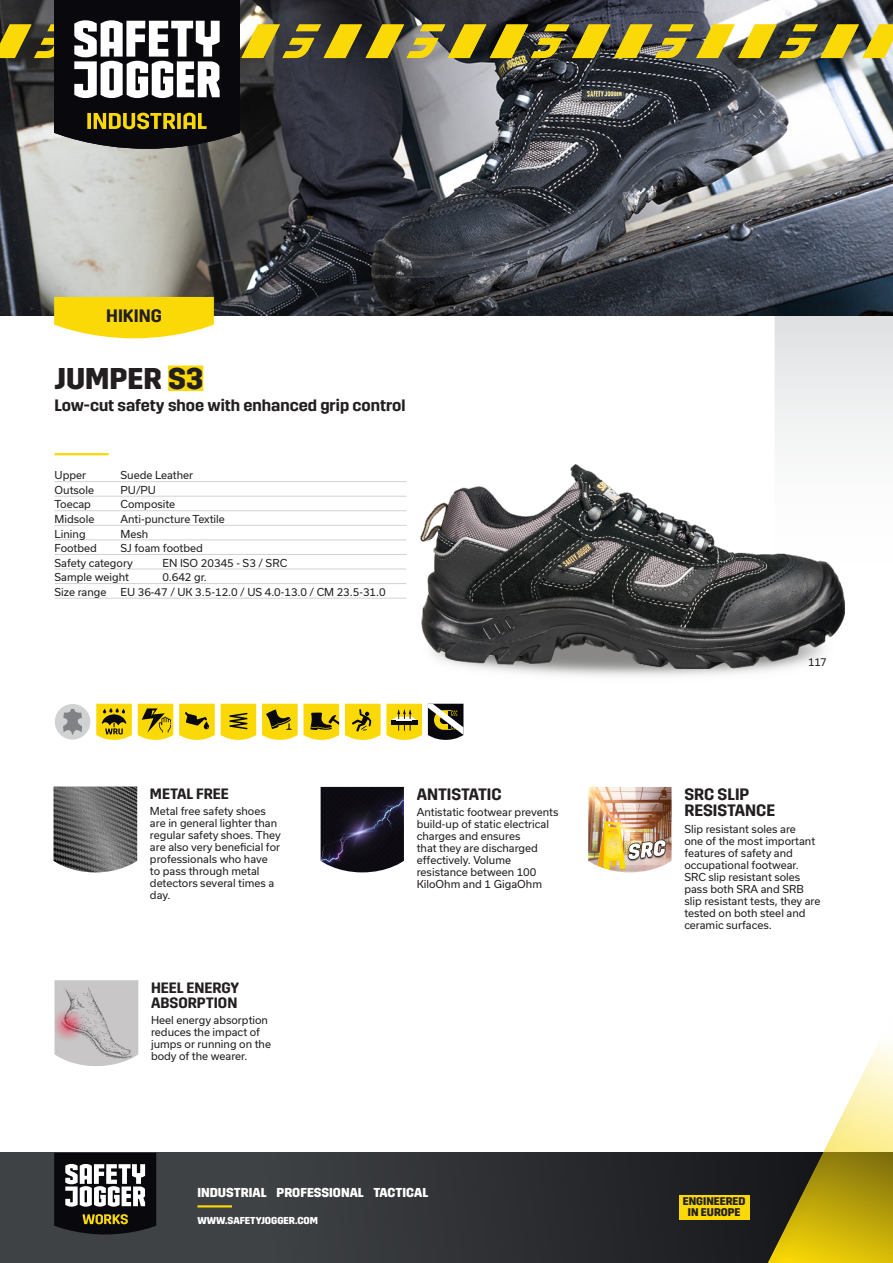
<style>
.page{position:relative;width:893px;height:1263px;background:#fff}
.page>*{position:absolute;margin:0;border:0;box-sizing:border-box;transform-origin:0 0}
.article_name_IND{font:700 30px "Trim";color:#231f20}
.category_tag{font:600 18px "Trim";color:#231f20}
.feature_text{font:600 16.5px/16.5px "Trim";color:#231f20}
.feature_title{font:600 15px/15px "Trim";color:#231f20}
.t1{font:700 12.9px "Trim";color:#fff}
.t2{font:700 11.1px/10.9px "Trim";color:#231f20;text-align:center}
.feature_text-2{font:10.5px/12px "Usual";color:#231f20}
.specifications{font:10.5px "Usual";color:#231f20}
.color{font:10.5px "Usual";color:#231f20}
.t3{font:700 10.05px "Trim";color:#fff}
</style>
<div class="page">
<svg style="left:0;top:1152px;width:749px;height:111px;background:#323437"></svg>
<div style="left:749px;top:758px;width:144px;height:505px;background:#231f20;opacity:.05"></div>
<div style="left:679px;top:1195px;width:70px;height:24px;background:#fad906"></div>
<hr style="left:197px;top:1205px;width:35px;height:2px;background:#fad906">
<svg style="left:54px;top:1153px;width:102px;height:81px"></svg>
<svg style="left:775px;top:315px;width:118px;height:478px"></svg>
<img style="left:0;top:149px;width:893px;height:166px">
<img style="left:487px;top:595px;width:379px;height:93px">
<img style="left:421px;top:465px;width:424px;height:204px">
<div style="left:168px;top:365px;width:35px;height:26px;background:#fad906"></div>
<hr style="left:55px;top:453px;width:54px;height:2px;background:#fad906">
<hr style="left:55px;top:481px;width:351px;height:1px;background:#d1d2d4">
<hr style="left:55px;top:496px;width:351px;height:1px;background:#d1d2d4">
<hr style="left:55px;top:510px;width:351px;height:1px;background:#d1d2d4">
<hr style="left:55px;top:525px;width:351px;height:1px;background:#d1d2d4">
<hr style="left:55px;top:540px;width:351px;height:1px;background:#d1d2d4">
<hr style="left:55px;top:554px;width:351px;height:1px;background:#d1d2d4">
<hr style="left:55px;top:569px;width:351px;height:1px;background:#d1d2d4">
<hr style="left:55px;top:583px;width:351px;height:1px;background:#d1d2d4">
<hr style="left:55px;top:598px;width:351px;height:1px;background:#d1d2d4">
<div style="left:55px;top:704px;width:35px;height:35px;background:#d1d2d4;border-radius:50%"></div>
<svg style="left:63px;top:709px;width:19px;height:26px"></svg>
<svg style="left:138px;top:704px;width:35px;height:36px"></svg>
<svg style="left:179px;top:704px;width:36px;height:36px"></svg>
<svg style="left:221px;top:704px;width:35px;height:36px"></svg>
<svg style="left:262px;top:704px;width:36px;height:36px"></svg>
<svg style="left:304px;top:704px;width:35px;height:36px"></svg>
<svg style="left:96px;top:704px;width:36px;height:36px"></svg>
<svg style="left:345px;top:704px;width:77px;height:36px;background:#dfc72b"></svg>
<img style="left:53px;top:786px;width:84px;height:86px">
<img style="left:321px;top:787px;width:83px;height:85px">
<img style="left:588px;top:787px;width:84px;height:85px">
<svg style="left:54px;top:297px;width:160px;height:41px;background:#fadc1f"></svg>
<img style="left:55px;top:980px;width:83px;height:86px">
<svg style="left:428px;top:704px;width:35px;height:36px"></svg>
<svg style="left:0;top:0;width:893px;height:149px;background:#656455"></svg>
<p class="category_tag" style="left:106px;top:306px;width:57px">HIKING</p>
<p class="article_name_IND" style="left:55px;top:361px;width:150px">JUMPER S3</p>
<p class="feature_text" style="left:55px;top:397px;width:352px">Low-cut safety shoe with enhanced grip control</p>
<p class="specifications" style="left:55px;top:469px;width:33px">Upper</p>
<p class="specifications" style="left:121px;top:469px;width:74px">Suede Leather</p>
<p class="specifications" style="left:55px;top:484px;width:41px">Outsole</p>
<p class="specifications" style="left:121px;top:484px;width:37px">PU/PU</p>
<p class="specifications" style="left:55px;top:498px;width:38px">Toecap</p>
<p class="specifications" style="left:121px;top:498px;width:56px">Composite</p>
<p class="specifications" style="left:55px;top:513px;width:41px">Midsole</p>
<p class="specifications" style="left:121px;top:513px;width:106px">Anti-puncture Textile</p>
<p class="specifications" style="left:55px;top:528px;width:33px">Lining</p>
<p class="specifications" style="left:121px;top:528px;width:29px">Mesh</p>
<p class="specifications" style="left:55px;top:542px;width:44px">Footbed</p>
<p class="specifications" style="left:121px;top:542px;width:84px">SJ foam footbed</p>
<p class="specifications" style="left:55px;top:557px;width:80px">Safety category</p>
<p class="specifications" style="left:163px;top:557px;width:126px">EN ISO 20345 - S3 / SRC</p>
<p class="specifications" style="left:55px;top:571px;width:76px">Sample weight</p>
<p class="specifications" style="left:163px;top:571px;width:46px">0.642 gr.</p>
<p class="specifications" style="left:55px;top:586px;width:53px">Size range</p>
<p class="specifications" style="left:121px;top:586px;width:267px">EU 36-47 / UK 3.5-12.0 / US 4.0-13.0 / CM 23.5-31.0</p>
<p class="feature_title" style="left:150px;top:786px;width:80px">METAL FREE</p>
<p class="feature_text-2" style="left:150px;top:805px;width:132px">Metal free safety shoes are in general lighter than regular safety shoes. They are also very beneficial for professionals who have<br>to pass through metal detectors several times a day.</p>
<p class="feature_title" style="left:151px;top:980px;width:90px">HEEL ENERGY<br>ABSORPTION</p>
<p class="feature_text-2" style="left:151px;top:1014px;width:122px">Heel energy absorption reduces the impact of jumps or running on the body of the wearer.</p>
<p class="feature_text" style="left:417px;top:786px;width:86px">ANTISTATIC</p>
<p class="feature_text-2" style="left:417px;top:806px;width:143px">Antistatic footwear prevents build-up of static electrical charges and ensures<br>that they are discharged effectively. Volume resistance between 100<br>KiloOhm and 1 GigaOhm</p>
<p class="t1" style="left:197px;top:1185px;width:232px">INDUSTRIAL PROFESSIONAL TACTICAL</p>
<p class="t3" style="left:197px;top:1214px;width:122px">WWW.SAFETYJOGGER.COM</p>
<p class="color" style="left:808px;top:656px;width:20px">117</p>
<p class="feature_text" style="left:684px;top:786px;width:92px">SRC SLIP<br>RESISTANCE</p>
<p class="feature_text-2" style="left:684px;top:823px;width:138px">Slip resistant soles are<br>one of the most important features of safety and occupational footwear.<br>SRC slip resistant soles pass both SRA and SRB slip resistant tests, they are tested on both steel and ceramic surfaces.</p>
<p class="t2" style="left:683px;top:1196px;width:64px">ENGINEERED<br>IN EUROPE</p>
</div>
